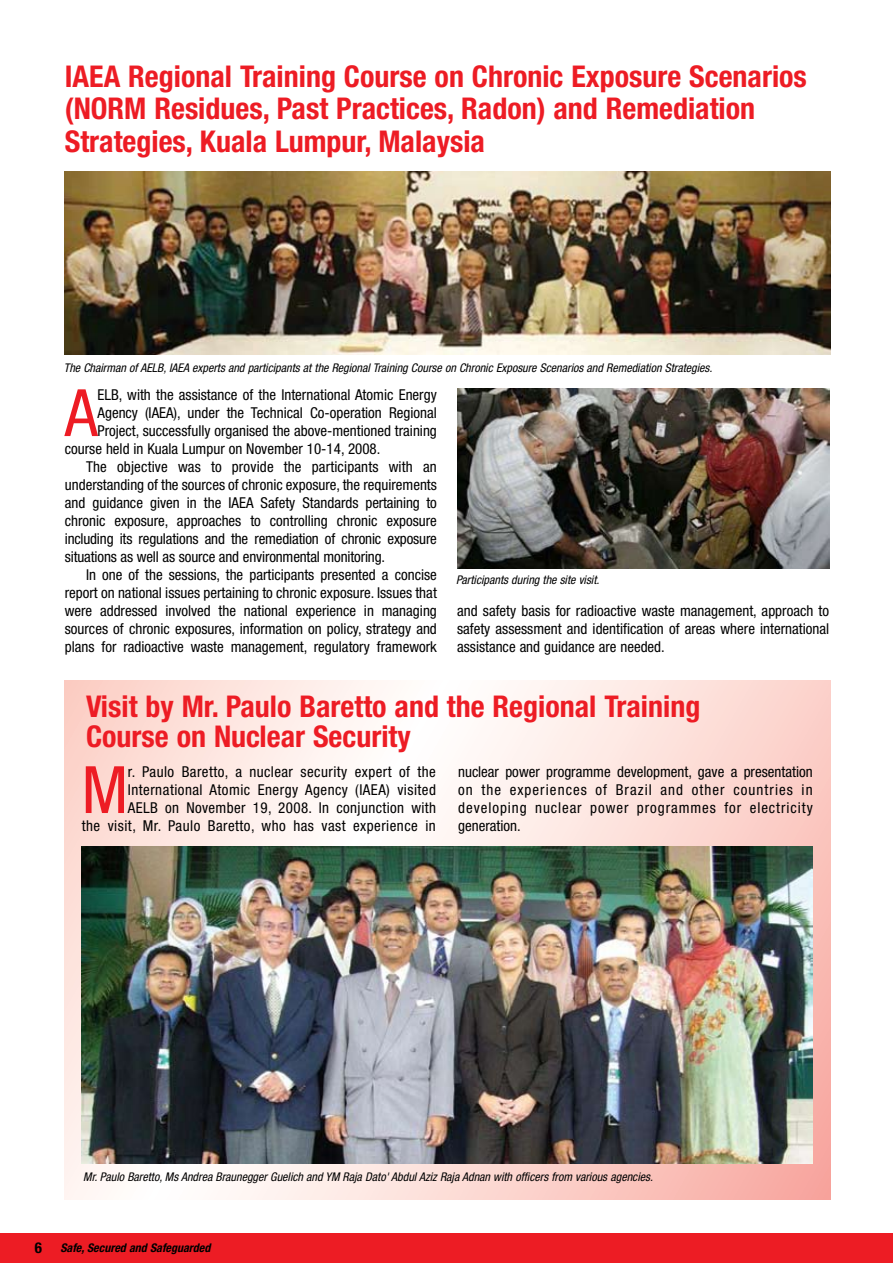
<style>
.page{position:relative;width:893px;height:1263px;background:#fff}
.page>*{position:absolute;margin:0;border:0;box-sizing:border-box;transform-origin:0 0}
.t1{font:condensed 65.4px "Helvetica Neue";color:#ed1c24}
.t2{font:700 condensed 30px/32.2px "Helvetica Neue";color:#ed1c24}
.t3{font:condensed 15px/18px "Helvetica Neue";color:#000;text-align:justify}
.t4{font:condensed 15px/18px "Helvetica Neue";letter-spacing:.03em;color:#000;text-align:right}
.t5{font:italic condensed 12px "Helvetica Neue";color:#000}
.t6{font:italic 700 condensed 12px "Helvetica Neue";color:#000}
.s1{font-style:normal;font-size:15px}
</style>
<div class="page">
<div style="left:0;top:1233px;width:893px;height:30px;background:#ed1c24"></div>
<svg style="left:65px;top:680px;width:765px;height:519px"></svg>
<img style="left:458px;top:388px;width:371px;height:181px">
<img style="left:65px;top:171px;width:765px;height:183px">
<img style="left:82px;top:846px;width:731px;height:318px">
<h2 class="t2" style="left:65px;top:60px;width:744px">IAEA Regional Training Course on Chronic Exposure Scenarios (NORM Residues, Past Practices, Radon) and Remediation<br>Strategies, Kuala Lumpur, Malaysia</h2>
<p class="t5" style="left:64px;top:361px;width:650px">The Chairman of AELB, IAEA experts and participants at the Regional Training Course on Chronic Exposure Scenarios and Remediation Strategies.</p>
<h1 class="t1" style="left:65px;top:375px;width:34px">A</h1>
<p class="t3" style="left:98px;top:386px;width:341px">ELB, with the assistance of the International Atomic Energy</p>
<p class="t3" style="left:98px;top:404px;width:341px">Agency (IAEA), under the Technical Co-operation Regional</p>
<p class="t3" style="left:98px;top:422px;width:341px">Project, successfully organised the above-mentioned training</p>
<p class="t3" style="left:65px;top:440px;width:317px">course held in Kuala Lumpur on November 10-14, 2008.</p>
<p class="t3" style="left:86px;top:458px;width:352px">The objective was to provide the participants with an</p>
<p class="t3" style="left:65px;top:476px;width:374px">understanding of the sources of chronic exposure, the requirements</p>
<p class="t3" style="left:65px;top:494px;width:374px">and guidance given in the IAEA Safety Standards pertaining to</p>
<p class="t3" style="left:65px;top:512px;width:373px">chronic exposure, approaches to controlling chronic exposure</p>
<p class="t3" style="left:65px;top:530px;width:374px">including its regulations and the remediation of chronic exposure</p>
<p class="t3" style="left:65px;top:548px;width:322px">situations as well as source and environmental monitoring.</p>
<p class="t3" style="left:86px;top:566px;width:352px">In one of the sessions, the participants presented a concise</p>
<p class="t3" style="left:65px;top:584px;width:374px">report on national issues pertaining to chronic exposure. Issues that</p>
<p class="t3" style="left:65px;top:602px;width:374px">were addressed involved the national experience in managing</p>
<p class="t3" style="left:65px;top:620px;width:374px">sources of chronic exposures, information on policy, strategy and</p>
<p class="t3" style="left:65px;top:638px;width:374px">plans for radioactive waste management, regulatory framework</p>
<p class="t5" style="left:456px;top:573px;width:145px">Participants during the site visit.</p>
<p class="t3" style="left:457px;top:601px;width:374px">and safety basis for radioactive waste management, approach to safety assessment and identification of areas where international assistance and guidance are needed.</p>
<h2 class="t2" style="left:86px;top:690px;width:616px;line-height:30px">Visit by Mr. Paulo Baretto and the Regional Training<br>Course on Nuclear Security</h2>
<p class="t3" style="left:458px;top:763px;width:356px">nuclear power programme development, gave a presentation on the experiences of Brazil and other countries in developing nuclear power programmes for electricity generation.</p>
<p class="t4" style="left:82px;top:763px;width:356px">r. Paulo Baretto, a nuclear security expert of the International Atomic Energy Agency (IAEA) visited<br>AELB on November 19, 2008. In conjunction with<br>the visit, Mr. Paulo Baretto, who has vast experience in</p>
<h1 class="t1" style="left:82px;top:752px;width:48px">M</h1>
<p class="t5" style="left:83px;top:1170px;width:571px">Mr. Paulo Baretto, Ms Andrea Braunegger Guelich and YM Raja Dato' Abdul Aziz Raja Adnan with officers from various agencies.</p>
<p class="t6" style="left:35px;top:1240px;width:177px"><span class="s1">6</span> Safe, Secured and Safeguarded</p>
</div>
